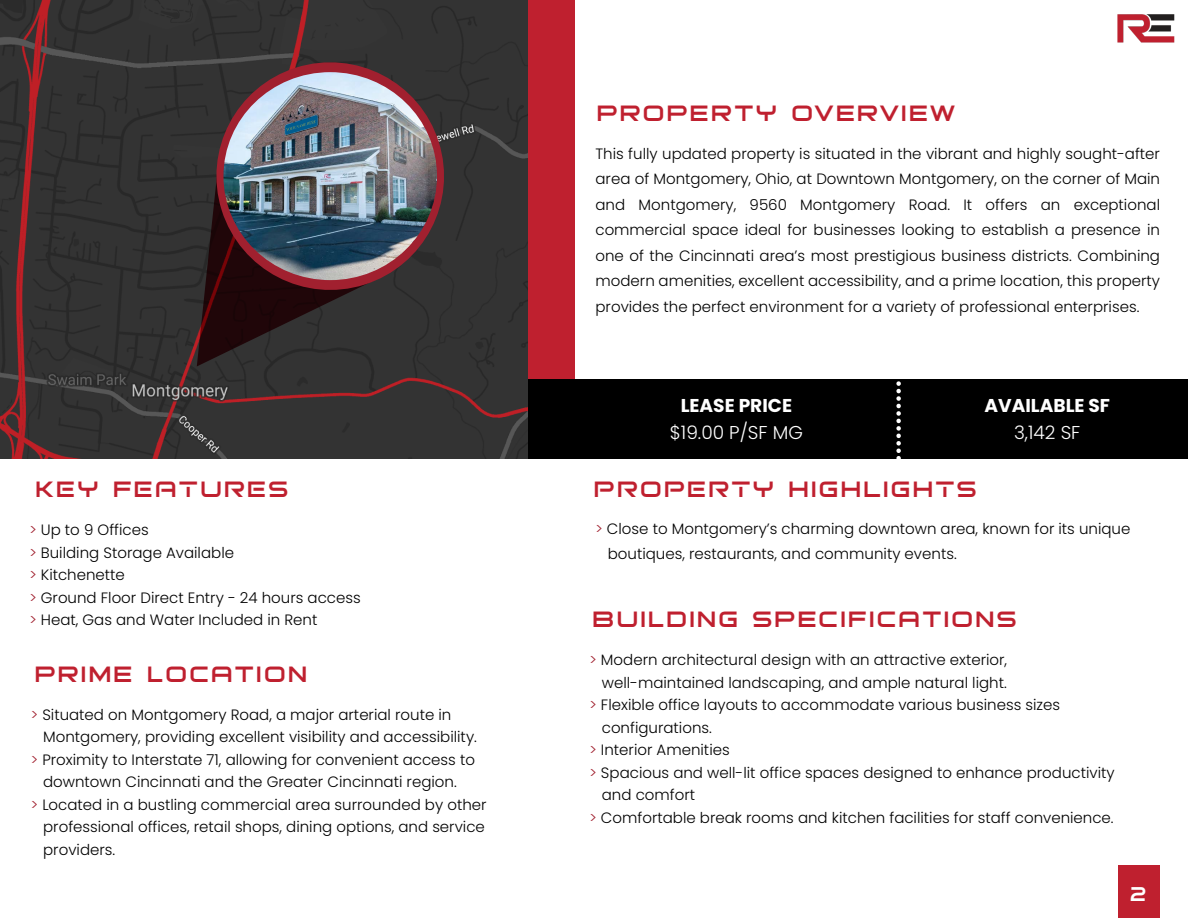
<style>
.page{position:relative;width:1188px;height:918px;background:#fff}
.page>*{position:absolute;margin:0;border:0;box-sizing:border-box;transform-origin:0 0}
.t1{font:500 30px "Bitsumishi Pro";letter-spacing:.1em;color:#bf202f}
.t2{font:500 27px "Bitsumishi Pro";color:#fff}
.t3{font:700 18.6px "Poppins";color:#fff}
.t4{font:300 18.6px "Poppins";color:#fff}
.t5{font:300 15px/25.5px "Poppins";color:#000}
.s1{color:#a1202f}
</style>
<div class="page">
<img style="left:0;top:0;width:528px;height:459px">
<img style="left:1117px;top:14px;width:58px;height:29px">
<div style="left:1118px;top:866px;width:42px;height:52px;background:#bf202f"></div>
<svg style="left:197px;top:161px;width:180px;height:205px;background:#2d2324"></svg>
<svg style="left:203px;top:49px;width:255px;height:255px;background:#3b292b"></svg>
<div style="left:528px;top:0;width:46px;height:918px;background:#bf202f"></div>
<div style="left:528px;top:379px;width:660px;height:81px;background:#000"></div>
<svg style="left:896px;top:384px;width:5px;height:76px"></svg>
<div style="left:0;top:460px;width:584px;height:458px;background:#fff"></div>
<img style="left:223px;top:72px;width:214px;height:208px">
<svg style="left:285px;top:115px;width:32px;height:20px"></svg>
<h1 class="t1" style="left:597px;top:101px;width:359px">PROPERTY OVERVIEW</h1>
<p class="t5" style="left:596px;top:141px;width:566px;text-align:justify">This fully updated property is situated in the vibrant and highly sought-after area of Montgomery, Ohio, at Downtown Montgomery, on the corner of Main and Montgomery, 9560 Montgomery Road. It offers an exceptional commercial space ideal for businesses looking to establish a presence in one of the Cincinnati area’s most prestigious business districts. Combining modern amenities, excellent accessibility, and a prime location, this property provides the perfect environment for a variety of professional enterprises.</p>
<p class="t3" style="left:681px;top:394px;width:113px">LEASE PRICE</p>
<p class="t4" style="left:670px;top:422px;width:135px">$19.00 P/SF MG</p>
<p class="t3" style="left:984px;top:394px;width:127px">AVAILABLE SF</p>
<p class="t4" style="left:1014px;top:422px;width:68px">3,142 SF</p>
<h1 class="t1" style="left:36px;top:478px;width:253px">Key Features</h1>
<h1 class="t1" style="left:594px;top:478px;width:383px">property highlights</h1>
<p class="t5" style="left:29px;top:519px;width:333px;line-height:22.5px"><span class="s1">&gt;</span> Up to 9 Offices<br><span class="s1">&gt;</span> Building Storage Available<br><span class="s1">&gt;</span> Kitchenette<br><span class="s1">&gt;</span> Ground Floor Direct Entry - 24 hours access <span class="s1">&gt;</span> Heat, Gas and Water Included in Rent</p>
<h1 class="t1" style="left:35px;top:662px;width:273px">PRIME LOCATION</h1>
<p class="t5" style="left:31px;top:702px;width:422px"><span class="s1">&gt;</span> Situated on Montgomery Road, a major arterial route in</p>
<p class="t5" style="left:43px;top:724px;width:435px">Montgomery, providing excellent visibility and accessibility.</p>
<p class="t5" style="left:31px;top:747px;width:446px"><span class="s1">&gt;</span> Proximity to Interstate 71, allowing for convenient access to</p>
<p class="t5" style="left:43px;top:769px;width:415px">downtown Cincinnati and the Greater Cincinnati region.</p>
<p class="t5" style="left:31px;top:792px;width:457px"><span class="s1">&gt;</span> Located in a bustling commercial area surrounded by other</p>
<p class="t5" style="left:43px;top:814px;width:443px">professional offices, retail shops, dining options, and service</p>
<p class="t5" style="left:43px;top:837px;width:74px">providers.</p>
<p class="t5" style="left:608px;top:516px;width:524px;text-indent:-12px"><span class="s1">&gt;</span> Close to Montgomery’s charming downtown area, known for its unique boutiques, restaurants, and community events.</p>
<h1 class="t1" style="left:593px;top:608px;width:425px">BUILDING SPECIFICATIONS</h1>
<p class="t5" style="left:590px;top:647px;width:419px"><span class="s1">&gt;</span> Modern architectural design with an attractive exterior,</p>
<p class="t5" style="left:602px;top:670px;width:407px">well-maintained landscaping, and ample natural light.</p>
<p class="t5" style="left:590px;top:692px;width:472px"><span class="s1">&gt;</span> Flexible office layouts to accommodate various business sizes</p>
<p class="t5" style="left:602px;top:715px;width:112px">configurations.</p>
<p class="t5" style="left:590px;top:737px;width:142px"><span class="s1">&gt;</span> Interior Amenities</p>
<p class="t5" style="left:590px;top:760px;width:527px"><span class="s1">&gt;</span> Spacious and well-lit office spaces designed to enhance productivity</p>
<p class="t5" style="left:602px;top:782px;width:95px">and comfort</p>
<p class="t5" style="left:590px;top:805px;width:526px"><span class="s1">&gt;</span> Comfortable break rooms and kitchen facilities for staff convenience.</p>
<h2 class="t2" style="left:1131px;top:884px;width:17px">2</h2>
</div>
